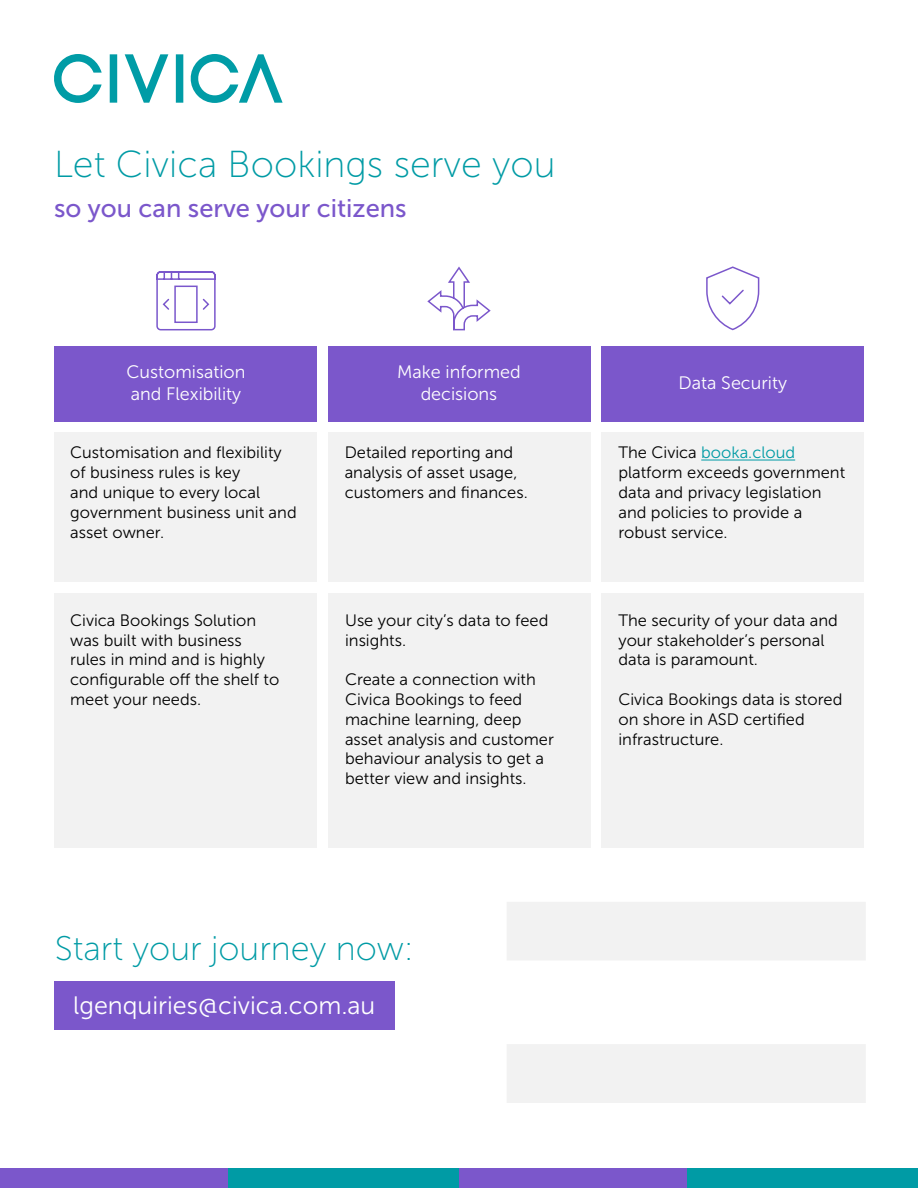
<style>
.page{position:relative;width:918px;height:1188px;background:#fff}
.page>*{position:absolute;margin:0;border:0;box-sizing:border-box;transform-origin:0 0}
.t1{font:37.5px "Museo Sans 100";color:#009ba5}
.t2{font:34.05px "Museo Sans 100";color:#009ba5}
.t3{font:25.5px "Museo Sans 500";color:#7b57cb}
.t4{font:25.2px "Museo Sans 300";color:#fff}
.t5{font:18px/21.6px "Museo Sans 300";color:#fff}
.t6{font:16.5px/19.8px "Museo Sans 300";color:#000}
.s1{color:#009ba5}
</style>
<div class="page">
<svg style="left:54px;top:54px;width:229px;height:49px"></svg>
<div style="left:55px;top:346px;width:262px;height:75px;background:#7b57cb"></div>
<div style="left:55px;top:981px;width:340px;height:49px;background:#7b57cb"></div>
<div style="left:0;top:1168px;width:230px;height:20px;background:#7b57cb"></div>
<div style="left:457px;top:1168px;width:231px;height:20px;background:#7b57cb"></div>
<div style="left:229px;top:1168px;width:230px;height:20px;background:#009ba5"></div>
<div style="left:688px;top:1168px;width:230px;height:20px;background:#009ba5"></div>
<div style="left:55px;top:433px;width:262px;height:149px;background:#f2f2f2"></div>
<div style="left:55px;top:593px;width:262px;height:254px;background:#f2f2f2"></div>
<div style="left:328px;top:346px;width:263px;height:75px;background:#7b57cb"></div>
<div style="left:328px;top:433px;width:263px;height:149px;background:#f2f2f2"></div>
<div style="left:328px;top:593px;width:263px;height:254px;background:#f2f2f2"></div>
<div style="left:602px;top:346px;width:262px;height:75px;background:#7b57cb"></div>
<div style="left:602px;top:433px;width:262px;height:149px;background:#f2f2f2"></div>
<div style="left:602px;top:593px;width:262px;height:254px;background:#f2f2f2"></div>
<svg style="left:427px;top:266px;width:64px;height:65px"></svg>
<svg style="left:706px;top:266px;width:54px;height:65px"></svg>
<svg style="left:156px;top:271px;width:60px;height:60px"></svg>
<hr style="left:701px;top:460px;width:94px;height:1px;background:#009ba5">
<h1 class="t1" style="left:54px;top:144px;width:503px">Let Civica Bookings serve you</h1>
<h3 class="t3" style="left:54px;top:194px;width:354px">so you can serve your citizens</h3>
<p class="t5" style="left:127px;top:362px;width:120px">Customisation and Flexibility</p>
<p class="t5" style="left:397px;top:362px;width:125px;text-align:center">Make informed decisions</p>
<p class="t5" style="left:678px;top:372px;width:110px">Data Security</p>
<p class="t6" style="left:70px;top:443px;width:228px">Customisation and flexibility of business rules is key<br>and unique to every local government business unit and asset owner.</p>
<p class="t6" style="left:70px;top:610px;width:211px">Civica Bookings Solution was built with business rules in mind and is highly configurable off the shelf to meet your needs.</p>
<p class="t6" style="left:345px;top:443px;width:185px">Detailed reporting and analysis of asset usage, customers and finances.</p>
<p class="t6" style="left:618px;top:443px;width:228px">The Civica <span class="s1">booka.cloud </span>platform exceeds government data and privacy legislation and policies to provide a robust service.</p>
<p class="t6" style="left:345px;top:610px;width:205px">Use your city’s data to feed insights.</p>
<p class="t6" style="left:345px;top:670px;width:210px">Create a connection with<br>Civica Bookings to feed machine learning, deep asset analysis and customer behaviour analysis to get a better view and insights.</p>
<p class="t6" style="left:618px;top:610px;width:221px">The security of your data and your stakeholder’s personal data is paramount.</p>
<p class="t6" style="left:618px;top:690px;width:225px">Civica Bookings data is stored on shore in ASD certified infrastructure.</p>
<h2 class="t2" style="left:55px;top:930px;width:361px">Start your journey now:</h2>
<h3 class="t4" style="left:73px;top:992px;width:304px">lgenquiries@civica.com.au</h3>
</div>
